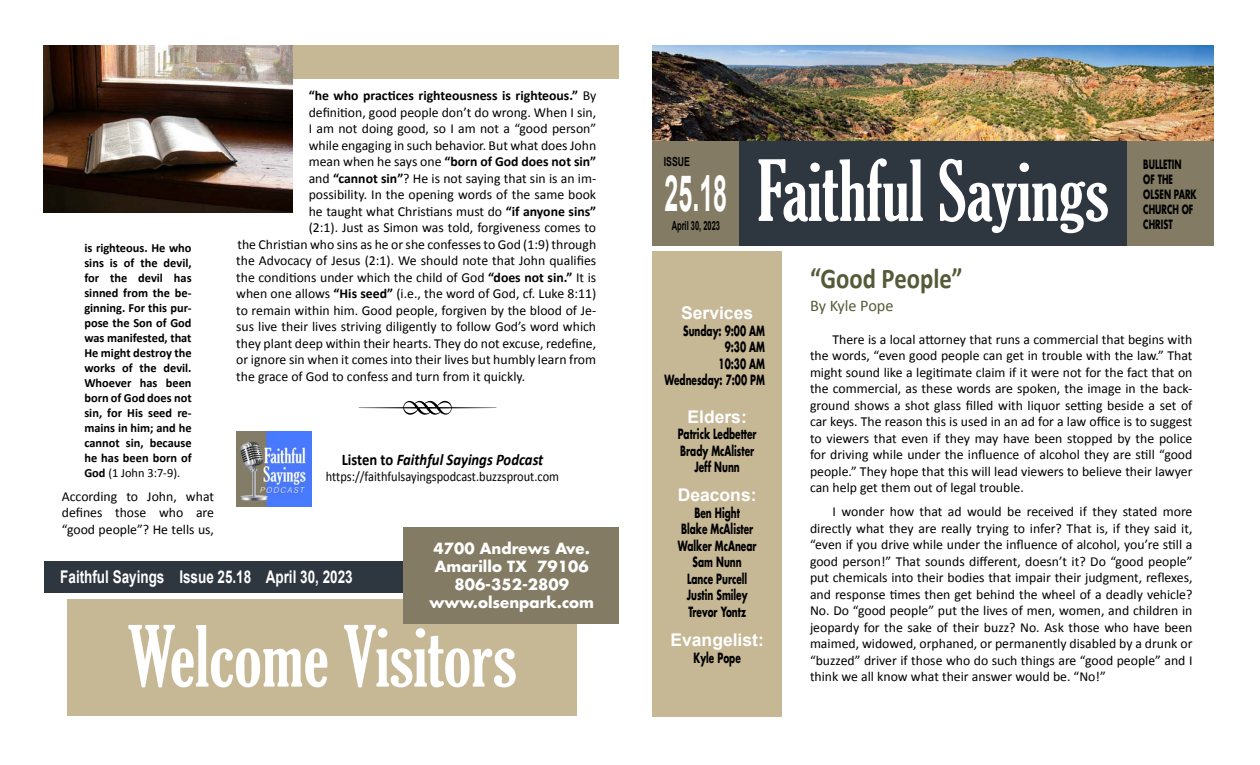
<style>
.page{position:relative;width:1260px;height:765px;background:#fff}
.page>*{position:absolute;margin:0;border:0;box-sizing:border-box;transform-origin:0 0}
.t1{font:87.5px "Type Embellishments One Let Plain";color:#000;scale:.9 1}
.t2{font:extra-condensed 81.25px "Gloucester";color:#fff}
.t3{font:700 50px "Arial";color:#fff;scale:.5 1}
.t4{font:700 28.75px "Calibri";color:#545a38;scale:.86 1}
.t5{font:700 17.5px "Arial";color:#fff;scale:.77 1}
.t6{font:700 17.5px "Arial";color:#fff}
.t7{font:italic 700 16.25px "Calibri";color:#000;scale:.9 1}
.t8{font:16.25px "Calibri";color:#545a38}
.t9{font:700 15px/18px "Futura Std";color:#fff;text-align:center}
.t10{font:13.75px/16.5px "Calibri";color:#000;text-align:justify}
.t11{font:700 13.75px/16.5px "Futura Std";color:#000;text-align:center;scale:.65 1}
.t12{font:700 13.75px "Calibri";color:#000}
.t13{font:13.75px "Calibri";color:#000;scale:.9 1}
.t14{font:700 12.5px/15px "Calibri";color:#000;text-align:justify}
.t15{font:700 12.5px/15px "Futura Std";color:#000;scale:.65 1}
.t16{font:700 12.5px "Arial";color:#000;scale:.6 1}
.t17{font:700 12.5px "Arial";color:#000;scale:.7 1}
.s1{font-weight:400}
.s2{font-weight:700}
.s3{font-style:normal}
</style>
<div class="page">
<div style="left:68px;top:599px;width:509px;height:116px;background:#c6b795"></div>
<div style="left:44px;top:45px;width:575px;height:34px;background:#c6b795"></div>
<div style="left:652px;top:251px;width:130px;height:466px;background:#c6b795"></div>
<img style="left:652px;top:45px;width:562px;height:97px">
<div style="left:739px;top:142px;width:388px;height:104px;background:#2e3640"></div>
<div style="left:1127px;top:142px;width:87px;height:104px;background:#837b64"></div>
<div style="left:652px;top:141px;width:87px;height:105px;background:#837b64"></div>
<img style="left:236px;top:432px;width:75px;height:75px">
<div style="left:45px;top:562px;width:561px;height:31px;background:#2e3640"></div>
<div style="left:404px;top:527px;width:215px;height:97px;background:#837b64"></div>
<img style="left:44px;top:45px;width:249px;height:168px">
<p class="t14" style="left:84px;top:239px;width:109px">is righteous. He who sins is of the devil, for the devil has sinned from the be&shy;ginning. For this pur&shy;pose the Son of God was manifested, that He might destroy the works of the devil.<br>Whoever has been born of God does not sin, for His seed re&shy;mains in him; and he cannot sin, because he has been born of God <span class="s1">(1 John 3:7-9).</span></p>
<p class="t10" style="left:62px;top:487px;width:154px">According to John, what defines those who are “good people”? He tells us,</p>
<p class="t12" style="left:309px;top:87px;width:289px">“he who practices righteousness is righteous.” <span class="s1">By</span></p>
<p class="t10" style="left:309px;top:103px;width:289px">definition, good people don’t do wrong. When I sin,</p>
<p class="t10" style="left:309px;top:120px;width:289px">I am not doing good, so I am not a “good person”</p>
<p class="t10" style="left:309px;top:136px;width:289px">while engaging in such behavior. But what does John</p>
<p class="t12" style="left:309px;top:153px;width:289px"><span class="s1">mean when he says one</span> “born of God does not sin”</p>
<p class="t10" style="left:309px;top:169px;width:289px">and <span class="s2">“cannot sin”</span>? He is not saying that sin is an im-</p>
<p class="t10" style="left:309px;top:186px;width:289px">possibility. In the opening words of the same book</p>
<p class="t10" style="left:309px;top:202px;width:289px">he taught what Christians must do <span class="s2">“if anyone sins”</span></p>
<p class="t10" style="left:309px;top:219px;width:289px">(2:1). Just as Simon was told, forgiveness comes to</p>
<p class="t10" style="left:237px;top:235px;width:360px">the Christian who sins as he or she confesses to God (1:9) through</p>
<p class="t10" style="left:236px;top:252px;width:361px">the Advocacy of Jesus (2:1). We should note that John qualifies</p>
<p class="t10" style="left:236px;top:268px;width:361px">the conditions under which the child of God <span class="s2">“does not sin.”</span> It is</p>
<p class="t10" style="left:236px;top:285px;width:362px">when one allows <span class="s2">“His seed”</span> (i.e., the word of God, cf. Luke 8:11)</p>
<p class="t10" style="left:236px;top:301px;width:362px">to remain within him. Good people, forgiven by the blood of Je-</p>
<p class="t10" style="left:236px;top:318px;width:361px">sus live their lives striving diligently to follow God’s word which</p>
<p class="t10" style="left:236px;top:334px;width:362px">they plant deep within their hearts. They do not excuse, redefine,</p>
<p class="t10" style="left:236px;top:351px;width:361px">or ignore sin when it comes into their lives but humbly learn from</p>
<p class="t10" style="left:236px;top:367px;width:291px">the grace of God to confess and turn from it quickly.</p>
<h1 class="t1" style="left:355px;top:373px;width:163px">R</h1>
<p class="t7" style="left:342px;top:449px;width:225px"><span class="s3">Listen to</span> Faithful Sayings Podcast</p>
<p class="t13" style="left:326px;top:468px;width:261px">https://faithfulsayingspodcast.buzzsprout.com</p>
<p class="t5" style="left:60px;top:565px;width:381px">Faithful Sayings Issue 25.18 April 30, 2023</p>
<p class="t9" style="left:429px;top:539px;width:166px">4700 Andrews Ave.<br>Amarillo TX 79106<br>806-352-2809 www.olsenpark.com</p>
<h2 class="t2" style="left:127px;top:610px;width:391px">Welcome Visitors</h2>
<p class="t17" style="left:664px;top:154px;width:39px">ISSUE</p>
<h3 class="t3" style="left:665px;top:161px;width:127px">25.18</h3>
<p class="t16" style="left:672px;top:217px;width:82px">April 30, 2023</p>
<h2 class="t2" style="left:757px;top:145px;width:353px">Faithful Sayings</h2>
<p class="t15" style="left:1143px;top:157px;width:84px">BULLETIN<br>OF THE<br>OLSEN PARK<br>CHURCH OF<br>CHRIST</p>
<p class="t6" style="left:681px;top:301px;width:73px">Services</p>
<p class="t11" style="left:664px;top:322px;width:156px;text-align:right">Sunday: 9:00 AM<br>9:30 AM<br>10:30 AM<br>Wednesday: 7:00 PM</p>
<p class="t6" style="left:688px;top:405px;width:61px">Elders:</p>
<p class="t11" style="left:678px;top:425px;width:123px">Patrick Ledbetter<br>Brady McAlister<br>Jeff Nunn</p>
<p class="t6" style="left:678px;top:484px;width:80px">Deacons:</p>
<p class="t11" style="left:678px;top:504px;width:123px">Ben Hight<br>Blake McAlister<br>Walker McAnear<br>Sam Nunn<br>Lance Purcell<br>Justin Smiley<br>Trevor Yontz</p>
<p class="t6" style="left:671px;top:628px;width:95px">Evangelist:</p>
<p class="t11" style="left:694px;top:649px;width:74px">Kyle Pope</p>
<h3 class="t4" style="left:810px;top:261px;width:179px">“Good People”</h3>
<p class="t8" style="left:810px;top:295px;width:85px">By Kyle Pope</p>
<p class="t10" style="left:810px;top:330px;width:384px;text-indent:22px">There is a local attorney that runs a commercial that begins with the words, “even good people can get in trouble with the law.” That might sound like a legitimate claim if it were not for the fact that on the commercial, as these words are spoken, the image in the back&shy;ground shows a shot glass filled with liquor setting beside a set of car keys. The reason this is used in an ad for a law office is to suggest to viewers that even if they may have been stopped by the police for driving while under the influence of alcohol they are still “good people.” They hope that this will lead viewers to believe their lawyer can help get them out of legal trouble.</p>
<p class="t10" style="left:810px;top:503px;width:384px;text-indent:22px">I wonder how that ad would be received if they stated more directly what they are really trying to infer? That is, if they said it, “even if you drive while under the influence of alcohol, you’re still a good person!” That sounds different, doesn’t it? Do “good people” put chemicals into their bodies that impair their judgment, reflexes, and response times then get behind the wheel of a deadly vehicle?<br>No. Do “good people” put the lives of men, women, and children in jeopardy for the sake of their buzz? No. Ask those who have been maimed, widowed, orphaned, or permanently disabled by a drunk or “buzzed” driver if those who do such things are “good people” and I think we all know what their answer would be. “No!”</p>
</div>
